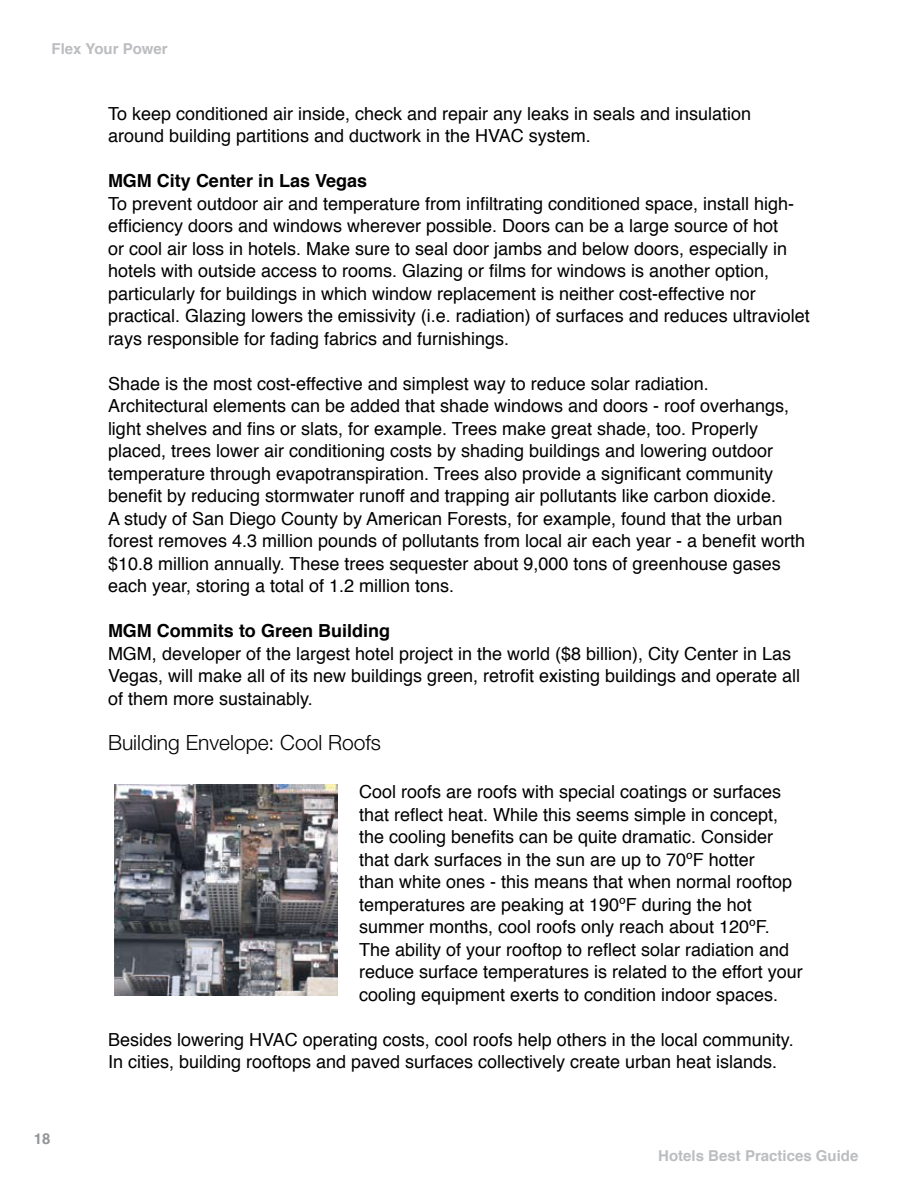
<style>
.page{position:relative;width:918px;height:1188px;background:#fff}
.page>*{position:absolute;margin:0;border:0;box-sizing:border-box;transform-origin:0 0}
.t1{font:300 21px "Helvetica Neue";color:#000}
.t2{font:18px/22.5px "Helvetica";color:#000}
.t3{font:700 18px "Helvetica";color:#000}
.t4{font:700 15px "Helvetica";color:#bcbdc0}
.t5{font:700 15px "Helvetica";color:#939598}
</style>
<div class="page">
<img style="left:114px;top:784px;width:224px;height:211px">
<p class="t4" style="left:52px;top:35px;width:118px">Flex Your Power</p>
<p class="t5" style="left:34px;top:1125px;width:18px">18</p>
<p class="t2" style="left:108px;top:102px;width:645px">To keep conditioned air inside, check and repair any leaks in seals and insulation around building partitions and ductwork in the HVAC system.</p>
<p class="t3" style="left:108px;top:165px;width:261px">MGM City Center in Las Vegas</p>
<p class="t2" style="left:108px;top:192px;width:703px">To prevent outdoor air and temperature from infiltrating conditioned space, install high&shy;efficiency doors and windows wherever possible. Doors can be a large source of hot<br>or cool air loss in hotels. Make sure to seal door jambs and below doors, especially in hotels with outside access to rooms. Glazing or films for windows is another option, particularly for buildings in which window replacement is neither cost-effective nor practical. Glazing lowers the emissivity (i.e. radiation) of surfaces and reduces ultraviolet rays responsible for fading fabrics and furnishings.</p>
<p class="t2" style="left:108px;top:372px;width:699px">Shade is the most cost-effective and simplest way to reduce solar radiation.<br>Architectural elements can be added that shade windows and doors - roof overhangs, light shelves and fins or slats, for example. Trees make great shade, too. Properly placed, trees lower air conditioning costs by shading buildings and lowering outdoor temperature through evapotranspiration. Trees also provide a significant community benefit by reducing stormwater runoff and trapping air pollutants like carbon dioxide.<br>A study of San Diego County by American Forests, for example, found that the urban forest removes 4.3 million pounds of pollutants from local air each year - a benefit worth $10.8 million annually. These trees sequester about 9,000 tons of greenhouse gases each year, storing a total of 1.2 million tons.</p>
<p class="t3" style="left:108px;top:615px;width:284px">MGM Commits to Green Building</p>
<p class="t2" style="left:108px;top:642px;width:694px">MGM, developer of the largest hotel project in the world ($8 billion), City Center in Las<br>Vegas, will make all of its new buildings green, retrofit existing buildings and operate all of them more sustainably.</p>
<p class="t1" style="left:108px;top:730px;width:275px">Building Envelope: Cool Roofs</p>
<p class="t2" style="left:359px;top:780px;width:445px">Cool roofs are roofs with special coatings or surfaces that reflect heat. While this seems simple in concept, the cooling benefits can be quite dramatic. Consider that dark surfaces in the sun are up to 70ºF hotter<br>than white ones - this means that when normal rooftop temperatures are peaking at 190ºF during the hot summer months, cool roofs only reach about 120ºF.<br>The ability of your rooftop to reflect solar radiation and reduce surface temperatures is related to the effort your cooling equipment exerts to condition indoor spaces.</p>
<p class="t2" style="left:108px;top:1028px;width:687px">Besides lowering HVAC operating costs, cool roofs help others in the local community.<br>In cities, building rooftops and paved surfaces collectively create urban heat islands.</p>
<p class="t4" style="left:658px;top:1142px;width:202px">Hotels Best Practices Guide</p>
</div>
